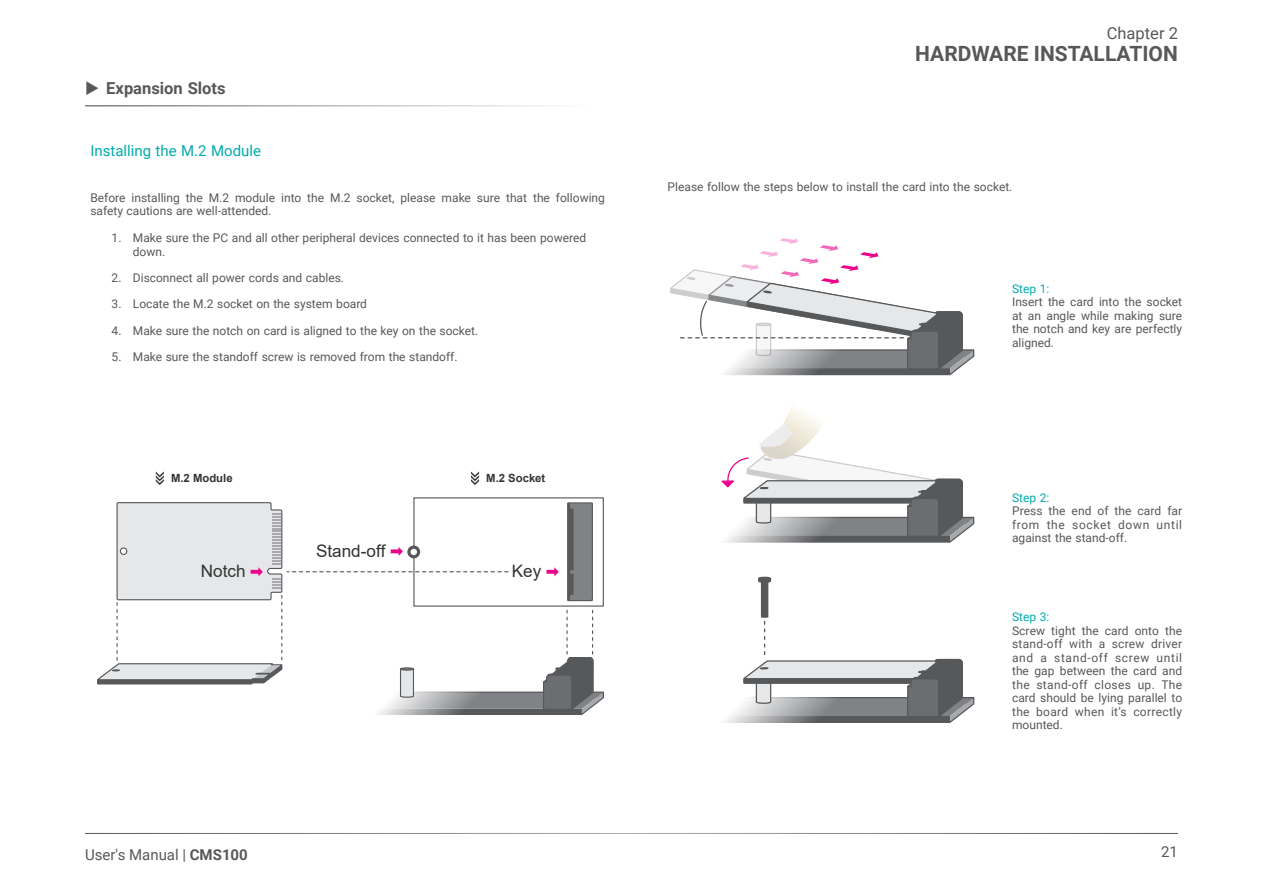
<style>
.page{position:relative;width:1263px;height:893px;background:#fff}
.page>*{position:absolute;margin:0;border:0;box-sizing:border-box;transform-origin:0 0}
.t1{font:700 21px "Roboto";color:#57585a}
.t2{font:17.1px "Arial";color:#323333}
.t3{font:700 16.5px "Roboto";color:#57585a}
.t4{font:16.5px "Roboto";color:#57585a}
.Heading_3{font:15px "Roboto";color:#00aaad}
.t5{font:15px "Roboto";color:#57585a}
.Body_Text{font:12px/13.5px "Roboto";color:#57585a;text-align:justify}
.Items{font:12px/13.5px "Roboto";color:#57585a}
.Body_Text-2{font:12px "Roboto";color:#00aaad}
.t6{font:700 11.25px "Arial";color:#323333}
.s1{font-weight:700}
</style>
<div class="page">
<hr style="left:85px;top:833px;width:1093px;height:1px;background:#57585a">
<hr style="left:85px;top:105px;width:515px;height:2px;background:#595a5b">
<svg style="left:156px;top:471px;width:8px;height:14px"></svg>
<svg style="left:471px;top:471px;width:8px;height:14px"></svg>
<svg style="left:97px;top:501px;width:507px;height:214px"></svg>
<svg style="left:725px;top:576px;width:250px;height:147px"></svg>
<svg style="left:721px;top:407px;width:254px;height:136px"></svg>
<svg style="left:670px;top:238px;width:305px;height:138px"></svg>
<p class="t3" style="left:106px;top:76px;width:121px">Expansion Slots</p>
<p class="Heading_3" style="left:90px;top:140px;width:172px">Installing the M.2 Module</p>
<p class="Body_Text" style="left:90px;top:190px;width:516px">Before installing the M.2 module into the M.2 socket, please make sure that the following safety cautions are well-attended.</p>
<p class="Items" style="left:133px;top:231px;width:455px;text-indent:-21px">1. Make sure the PC and all other peripheral devices connected to it has been powered down.</p>
<p class="Items" style="left:112px;top:271px;width:234px">2. Disconnect all power cords and cables.</p>
<p class="Items" style="left:112px;top:297px;width:257px">3. Locate the M.2 socket on the system board</p>
<p class="Items" style="left:112px;top:323px;width:368px">4. Make sure the notch on card is aligned to the key on the socket.</p>
<p class="Items" style="left:112px;top:349px;width:347px">5. Make sure the standoff screw is removed from the standoff.</p>
<p class="t6" style="left:171px;top:470px;width:63px">M.2 Module</p>
<p class="t6" style="left:486px;top:470px;width:61px">M.2 Socket</p>
<p class="t2" style="left:201px;top:559px;width:46px">Notch</p>
<p class="t2" style="left:316px;top:539px;width:71px">Stand-off</p>
<p class="t5" style="left:85px;top:844px;width:164px">User's Manual | <span class="s1">CMS100</span></p>
<p class="t2" style="left:512px;top:559px;width:31px">Key</p>
<h3 class="t4" style="left:1107px;top:21px;width:73px">Chapter 2</h3>
<h1 class="t1" style="left:915px;top:39px;width:264px">HARDWARE INSTALLATION</h1>
<p class="Body_Text" style="left:668px;top:180px;width:346px">Please follow the steps below to install the card into the socket.</p>
<p class="Body_Text-2" style="left:1012px;top:280px;width:39px">Step 1:</p>
<p class="Body_Text" style="left:1012px;top:295px;width:172px">Insert the card into the socket at an angle while making sure the notch and key are perfectly aligned.</p>
<p class="Body_Text-2" style="left:1012px;top:489px;width:39px">Step 2:</p>
<p class="Body_Text" style="left:1012px;top:504px;width:172px">Press the end of the card far from the socket down until against the stand-off.</p>
<p class="Body_Text-2" style="left:1012px;top:609px;width:39px">Step 3:</p>
<p class="Body_Text" style="left:1012px;top:623px;width:172px">Screw tight the card onto the stand-off with a screw driver and a stand-off screw until the gap between the card and the stand-off closes up. The card should be lying parallel to the board when it’s correctly mounted.</p>
<p class="t5" style="left:1161px;top:841px;width:18px">21</p>
</div>
